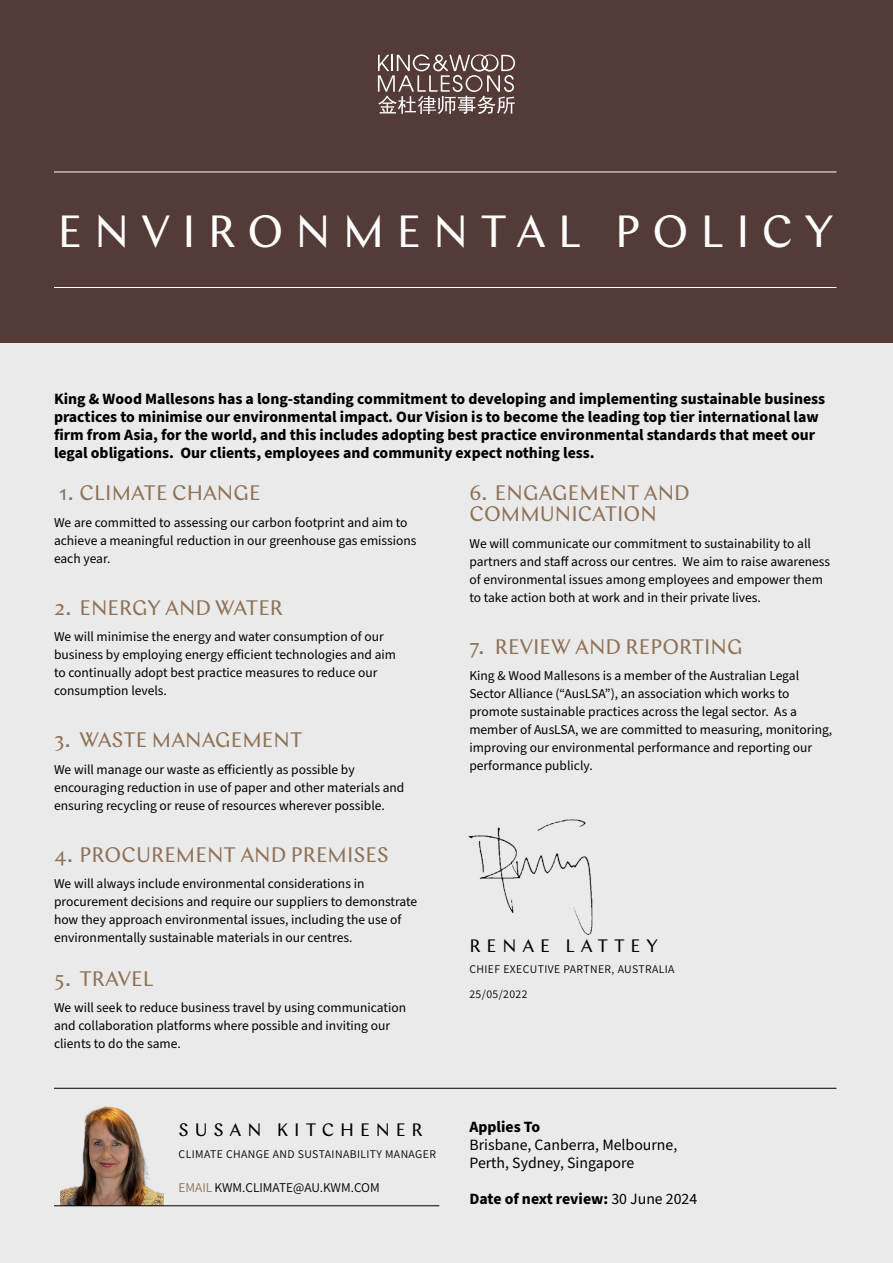
<style>
.page{position:relative;width:893px;height:1263px;background:#eaeaeb}
.page>*{position:absolute;margin:0;border:0;box-sizing:border-box;transform-origin:0 0}
.t1{font:45px "Chap";letter-spacing:.265em;color:#fff}
.t2{font:21px/21px "Chap";color:#8f7256}
.t3{font:18px "Chap";letter-spacing:.325em;color:#000}
.t4{font:700 15.75px/18px "Source Sans Pro";color:#000}
.t5{font:15.75px/18px "Source Sans Pro";color:#000}
.t6{font:13.5px/18px "Source Sans Pro";color:#000}
.t7{font:12px "Source Han Sans CN";color:#000}
.t8{font:10.5px "Source Han Sans CN";letter-spacing:.04em;color:#000}
.s1{color:#8f7256}
.s2{font-weight:400}
</style>
<div class="page">
<div style="left:0;top:0;width:893px;height:342px;background:#553b37"></div>
<hr style="left:54px;top:287px;width:782px;height:1px;background:#fff">
<hr style="left:54px;top:1088px;width:782px;height:1px;background:#000">
<hr style="left:54px;top:172px;width:782px;height:1px;background:#fff">
<svg style="left:378px;top:54px;width:138px;height:60px"></svg>
<img style="left:60px;top:1106px;width:103px;height:99px">
<hr style="left:54px;top:1205px;width:385px;height:1px;background:#000">
<img style="left:468px;top:819px;width:125px;height:116px">
<h1 class="t1" style="left:57px;top:203px;width:777px">ENVIRONMENTAL POLICY</h1>
<p class="t4" style="left:54px;top:390px;width:773px">King &amp; Wood Mallesons has a long-standing commitment to developing and implementing sustainable business practices to minimise our environmental impact. Our Vision is to become the leading top tier international law firm from Asia, for the world, and this includes adopting best practice environmental standards that meet our legal obligations. Our clients, employees and community expect nothing less.</p>
<h2 class="t2" style="left:58px;top:482px;width:204px">1. CLIMATE CHANGE</h2>
<p class="t6" style="left:54px;top:513px;width:364px">We are committed to assessing our carbon footprint and aim to achieve a meaningful reduction in our greenhouse gas emissions each year.</p>
<h2 class="t2" style="left:54px;top:597px;width:231px">2. ENERGY AND WATER</h2>
<p class="t6" style="left:54px;top:628px;width:344px">We will minimise the energy and water consumption of our business by employing energy efficient technologies and aim to continually adopt best practice measures to reduce our consumption levels.</p>
<h2 class="t2" style="left:54px;top:729px;width:250px">3. WASTE MANAGEMENT</h2>
<p class="t6" style="left:54px;top:760px;width:352px">We will manage our waste as efficiently as possible by encouraging reduction in use of paper and other materials and ensuring recycling or reuse of resources wherever possible.</p>
<h2 class="t2" style="left:54px;top:844px;width:336px">4. PROCUREMENT AND PREMISES</h2>
<p class="t6" style="left:54px;top:875px;width:365px">We will always include environmental considerations in procurement decisions and require our suppliers to demonstrate how they approach environmental issues, including the use of environmentally sustainable materials in our centres.</p>
<h2 class="t2" style="left:54px;top:968px;width:101px">5. TRAVEL</h2>
<p class="t6" style="left:54px;top:999px;width:354px">We will seek to reduce business travel by using communication and collaboration platforms where possible and inviting our clients to do the same.</p>
<h3 class="t3" style="left:179px;top:1119px;width:246px">SUSAN KITCHENER</h3>
<p class="t8" style="left:179px;top:1148px;width:259px">CLIMATE CHANGE AND SUSTAINABILITY MANAGER</p>
<p class="t7" style="left:179px;top:1180px;width:203px"><span class="s1">EMAIL</span> KWM.CLIMATE@AU.KWM.COM</p>
<h2 class="t2" style="left:469px;top:482px;width:222px">6. ENGAGEMENT AND<br>COMMUNICATION</h2>
<p class="t6" style="left:469px;top:534px;width:362px">We will communicate our commitment to sustainability to all partners and staff across our centres. We aim to raise awareness of environmental issues among employees and empower them to take action both at work and in their private lives.</p>
<h2 class="t2" style="left:469px;top:636px;width:275px">7. REVIEW AND REPORTING</h2>
<p class="t6" style="left:469px;top:667px;width:364px">King &amp; Wood Mallesons is a member of the Australian Legal Sector Alliance (“AusLSA”), an association which works to promote sustainable practices across the legal sector. As a member of AusLSA, we are committed to measuring, monitoring, improving our environmental performance and reporting our performance publicly.</p>
<h3 class="t3" style="left:469px;top:934px;width:190px">RENAE LATTEY</h3>
<p class="t8" style="left:469px;top:964px;width:207px">CHIEF EXECUTIVE PARTNER, AUSTRALIA</p>
<p class="t8" style="left:469px;top:988px;width:60px">25/05/2022</p>
<p class="t4" style="left:469px;top:1118px;width:72px">Applies To</p>
<p class="t5" style="left:469px;top:1136px;width:209px">Brisbane, Canberra, Melbourne,<br>Perth, Sydney, Singapore</p>
<p class="t4" style="left:469px;top:1190px;width:229px">Date of next review: <span class="s2">30 June 2024</span></p>
</div>
